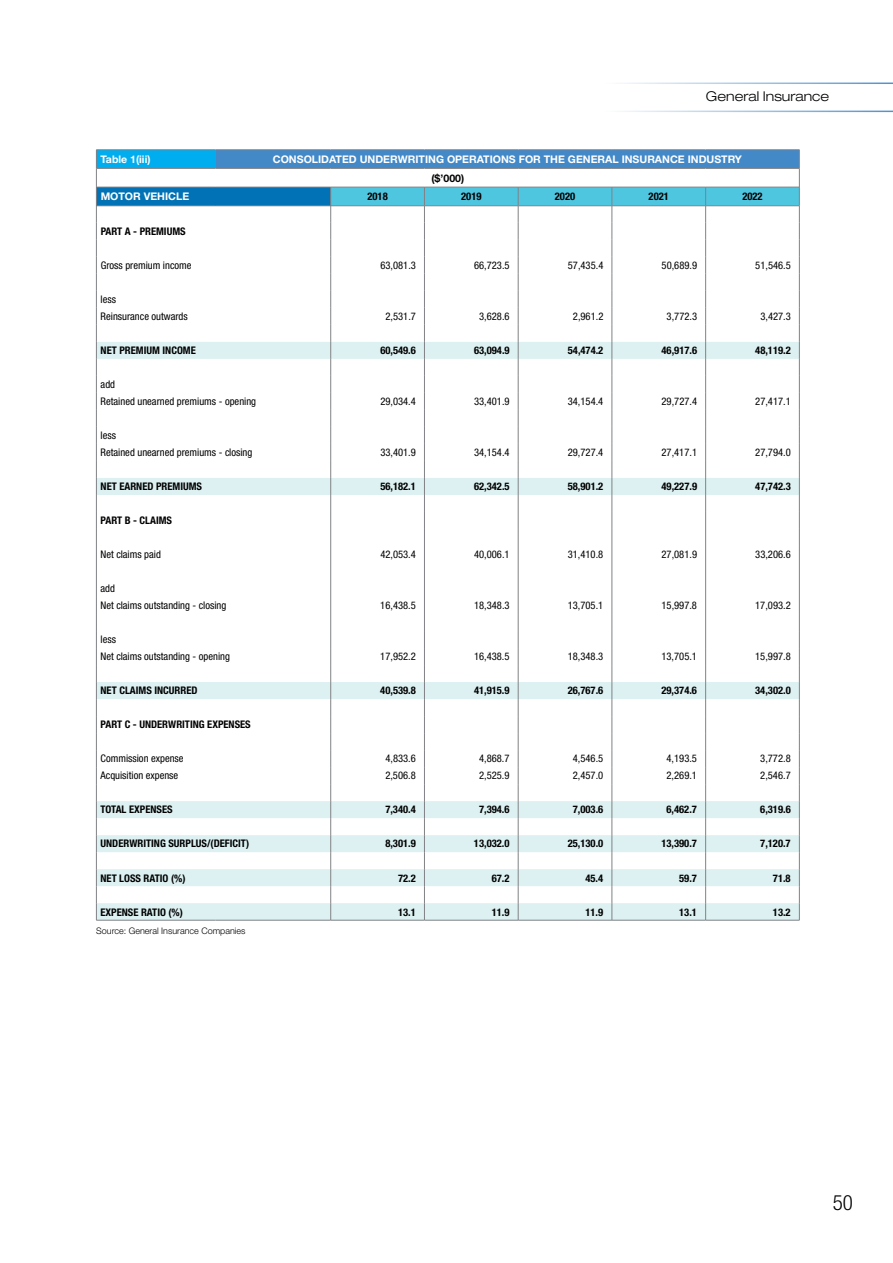
<style>
.page{position:relative;width:893px;height:1263px;background:#fff}
.page>*{position:absolute;margin:0;border:0;box-sizing:border-box;transform-origin:0 0}
.t1{font:300 condensed 21px "Helvetica Neue LT Std";color:#000}
.t2{font:300 expanded 13.5px "Helvetica Neue LT Std";color:#000}
.t3{font:condensed 10.5px/17px "Helvetica Neue LT Std";color:#000}
.t4{font:700 condensed 10.5px "Helvetica Neue LT Std";color:#000}
.t5{font:700 10.5px "Helvetica Neue LT Std";color:#fff}
.t6{font:700 10.5px "Helvetica Neue LT Std";color:#000}
.t7{font:300 9px "Helvetica Neue LT Std";color:#000}
</style>
<div class="page">
<div style="left:96px;top:150px;width:120px;height:18px;background:#00aeef"></div>
<div style="left:216px;top:150px;width:583px;height:18px;background:#4389c8"></div>
<div style="left:96px;top:187px;width:235px;height:19px;background:#0072b5"></div>
<svg style="left:97px;top:342px;width:233px;height:578px"></svg>
<hr style="left:216px;top:149px;width:115px;height:1px;background:#808285">
<hr style="left:331px;top:149px;width:93px;height:1px;background:#808285">
<hr style="left:424px;top:149px;width:94px;height:1px;background:#808285">
<hr style="left:518px;top:149px;width:94px;height:1px;background:#808285">
<hr style="left:612px;top:149px;width:94px;height:1px;background:#808285">
<hr style="left:706px;top:149px;width:93px;height:1px;background:#808285">
<hr style="left:216px;top:168px;width:115px;height:1px;background:#808285">
<hr style="left:96px;top:187px;width:120px;height:1px;background:#808285">
<hr style="left:216px;top:187px;width:115px;height:1px;background:#808285">
<svg style="left:330px;top:150px;width:470px;height:770px"></svg>
<hr style="left:96px;top:920px;width:120px;height:1px;background:#808285">
<hr style="left:216px;top:920px;width:115px;height:1px;background:#808285">
<hr style="left:331px;top:920px;width:93px;height:1px;background:#808285">
<hr style="left:424px;top:920px;width:94px;height:1px;background:#808285">
<hr style="left:518px;top:920px;width:94px;height:1px;background:#808285">
<hr style="left:612px;top:920px;width:94px;height:1px;background:#808285">
<hr style="left:706px;top:920px;width:93px;height:1px;background:#808285">
<hr style="left:97px;top:205px;width:119px;height:1px;background:#808285">
<hr style="left:216px;top:205px;width:115px;height:1px;background:#808285">
<hr style="left:96px;top:149px;width:120px;height:1px;background:#808285">
<svg style="left:96px;top:150px;width:1px;height:770px"></svg>
<svg style="left:215px;top:150px;width:1px;height:18px"></svg>
<hr style="left:96px;top:168px;width:120px;height:1px;background:#808285">
<svg style="left:620px;top:83px;width:273px;height:29px"></svg>
<p class="t2" style="left:706px;top:88px;width:125px">General Insurance</p>
<p class="t5" style="left:101px;top:153px;width:51px">Table 1(iii)</p>
<p class="t5" style="left:273px;top:153px;width:471px">CONSOLIDATED UNDERWRITING OPERATIONS FOR THE GENERAL INSURANCE INDUSTRY</p>
<p class="t6" style="left:431px;top:171px;width:34px">($’000)</p>
<p class="t5" style="left:101px;top:190px;width:90px">MOTOR VEHICLE</p>
<p class="t4" style="left:367px;top:190px;width:22px">2018</p>
<p class="t4" style="left:461px;top:190px;width:22px">2019</p>
<p class="t4" style="left:555px;top:190px;width:22px">2020</p>
<p class="t4" style="left:649px;top:190px;width:22px">2021</p>
<p class="t4" style="left:742px;top:190px;width:22px">2022</p>
<p class="t4" style="left:101px;top:225px;width:87px">PART A - PREMIUMS</p>
<p class="t3" style="left:101px;top:257px;width:92px">Gross premium income</p>
<p class="t3" style="left:380px;top:257px;width:37px">63,081.3</p>
<p class="t3" style="left:474px;top:257px;width:37px">66,723.5</p>
<p class="t3" style="left:568px;top:257px;width:37px">57,435.4</p>
<p class="t3" style="left:662px;top:257px;width:37px">50,689.9</p>
<p class="t3" style="left:755px;top:257px;width:37px">51,546.5</p>
<p class="t3" style="left:101px;top:291px;width:89px">less<br>Reinsurance outwards</p>
<p class="t3" style="left:385px;top:308px;width:32px">2,531.7</p>
<p class="t3" style="left:479px;top:308px;width:32px">3,628.6</p>
<p class="t3" style="left:573px;top:308px;width:32px">2,961.2</p>
<p class="t3" style="left:667px;top:308px;width:32px">3,772.3</p>
<p class="t3" style="left:760px;top:308px;width:32px">3,427.3</p>
<p class="t4" style="left:101px;top:344px;width:97px">NET PREMIUM INCOME</p>
<p class="t4" style="left:380px;top:344px;width:37px">60,549.6</p>
<p class="t4" style="left:474px;top:344px;width:37px">63,094.9</p>
<p class="t4" style="left:568px;top:344px;width:37px">54,474.2</p>
<p class="t4" style="left:662px;top:344px;width:37px">46,917.6</p>
<p class="t4" style="left:755px;top:344px;width:37px">48,119.2</p>
<p class="t3" style="left:101px;top:376px;width:157px">add<br>Retained unearned premiums - opening</p>
<p class="t3" style="left:380px;top:393px;width:37px">29,034.4</p>
<p class="t3" style="left:474px;top:393px;width:37px">33,401.9</p>
<p class="t3" style="left:568px;top:393px;width:37px">34,154.4</p>
<p class="t3" style="left:661px;top:393px;width:37px">29,727.4</p>
<p class="t3" style="left:755px;top:393px;width:37px">27,417.1</p>
<p class="t3" style="left:101px;top:427px;width:153px">less<br>Retained unearned premiums - closing</p>
<p class="t3" style="left:380px;top:444px;width:37px">33,401.9</p>
<p class="t3" style="left:474px;top:444px;width:37px">34,154.4</p>
<p class="t3" style="left:568px;top:444px;width:37px">29,727.4</p>
<p class="t3" style="left:661px;top:444px;width:37px">27,417.1</p>
<p class="t3" style="left:755px;top:444px;width:37px">27,794.0</p>
<p class="t4" style="left:101px;top:480px;width:103px">NET EARNED PREMIUMS</p>
<p class="t4" style="left:380px;top:480px;width:37px">56,182.1</p>
<p class="t4" style="left:474px;top:480px;width:37px">62,342.5</p>
<p class="t4" style="left:568px;top:480px;width:37px">58,901.2</p>
<p class="t4" style="left:661px;top:480px;width:37px">49,227.9</p>
<p class="t4" style="left:755px;top:480px;width:37px">47,742.3</p>
<p class="t4" style="left:101px;top:514px;width:73px">PART B - CLAIMS</p>
<p class="t3" style="left:101px;top:546px;width:62px">Net claims paid</p>
<p class="t3" style="left:380px;top:546px;width:37px">42,053.4</p>
<p class="t3" style="left:474px;top:546px;width:37px">40,006.1</p>
<p class="t3" style="left:568px;top:546px;width:37px">31,410.8</p>
<p class="t3" style="left:661px;top:546px;width:37px">27,081.9</p>
<p class="t3" style="left:755px;top:546px;width:37px">33,206.6</p>
<p class="t3" style="left:101px;top:580px;width:127px">add<br>Net claims outstanding - closing</p>
<p class="t3" style="left:380px;top:597px;width:37px">16,438.5</p>
<p class="t3" style="left:474px;top:597px;width:37px">18,348.3</p>
<p class="t3" style="left:568px;top:597px;width:37px">13,705.1</p>
<p class="t3" style="left:661px;top:597px;width:37px">15,997.8</p>
<p class="t3" style="left:755px;top:597px;width:37px">17,093.2</p>
<p class="t3" style="left:101px;top:631px;width:131px">less<br>Net claims outstanding - opening</p>
<p class="t3" style="left:380px;top:648px;width:37px">17,952.2</p>
<p class="t3" style="left:474px;top:648px;width:37px">16,438.5</p>
<p class="t3" style="left:568px;top:648px;width:37px">18,348.3</p>
<p class="t3" style="left:661px;top:648px;width:37px">13,705.1</p>
<p class="t3" style="left:755px;top:648px;width:37px">15,997.8</p>
<p class="t4" style="left:101px;top:684px;width:98px">NET CLAIMS INCURRED</p>
<p class="t4" style="left:380px;top:684px;width:37px">40,539.8</p>
<p class="t4" style="left:474px;top:684px;width:37px">41,915.9</p>
<p class="t4" style="left:568px;top:684px;width:37px">26,767.6</p>
<p class="t4" style="left:661px;top:684px;width:37px">29,374.6</p>
<p class="t4" style="left:755px;top:684px;width:37px">34,302.0</p>
<p class="t4" style="left:101px;top:718px;width:152px">PART C - UNDERWRITING EXPENSES</p>
<p class="t3" style="left:101px;top:750px;width:85px">Commission expense</p>
<p class="t3" style="left:385px;top:750px;width:32px">4,833.6</p>
<p class="t3" style="left:479px;top:750px;width:32px">4,868.7</p>
<p class="t3" style="left:573px;top:750px;width:32px">4,546.5</p>
<p class="t3" style="left:666px;top:750px;width:32px">4,193.5</p>
<p class="t3" style="left:760px;top:750px;width:32px">3,772.8</p>
<p class="t3" style="left:101px;top:767px;width:79px">Acquisition expense</p>
<p class="t3" style="left:385px;top:767px;width:32px">2,506.8</p>
<p class="t3" style="left:479px;top:767px;width:32px">2,525.9</p>
<p class="t3" style="left:573px;top:767px;width:32px">2,457.0</p>
<p class="t3" style="left:666px;top:767px;width:32px">2,269.1</p>
<p class="t3" style="left:760px;top:767px;width:32px">2,546.7</p>
<p class="t4" style="left:101px;top:803px;width:74px">TOTAL EXPENSES</p>
<p class="t4" style="left:385px;top:803px;width:32px">7,340.4</p>
<p class="t4" style="left:479px;top:803px;width:32px">7,394.6</p>
<p class="t4" style="left:573px;top:803px;width:32px">7,003.6</p>
<p class="t4" style="left:666px;top:803px;width:32px">6,462.7</p>
<p class="t4" style="left:760px;top:803px;width:32px">6,319.6</p>
<p class="t4" style="left:101px;top:837px;width:150px">UNDERWRITING SURPLUS/(DEFICIT)</p>
<p class="t4" style="left:385px;top:837px;width:32px">8,301.9</p>
<p class="t4" style="left:474px;top:837px;width:37px">13,032.0</p>
<p class="t4" style="left:568px;top:837px;width:37px">25,130.0</p>
<p class="t4" style="left:661px;top:837px;width:37px">13,390.7</p>
<p class="t4" style="left:760px;top:837px;width:32px">7,120.7</p>
<p class="t4" style="left:101px;top:871px;width:87px">NET LOSS RATIO (%)</p>
<p class="t4" style="left:398px;top:871px;width:19px">72.2</p>
<p class="t4" style="left:492px;top:871px;width:19px">67.2</p>
<p class="t4" style="left:585px;top:871px;width:19px">45.4</p>
<p class="t4" style="left:679px;top:871px;width:19px">59.7</p>
<p class="t4" style="left:773px;top:871px;width:19px">71.8</p>
<p class="t4" style="left:101px;top:905px;width:84px">EXPENSE RATIO (%)</p>
<p class="t4" style="left:398px;top:905px;width:19px">13.1</p>
<p class="t4" style="left:492px;top:905px;width:19px">11.9</p>
<p class="t4" style="left:585px;top:905px;width:19px">11.9</p>
<p class="t4" style="left:679px;top:905px;width:19px">13.1</p>
<p class="t4" style="left:773px;top:905px;width:19px">13.2</p>
<p class="t7" style="left:96px;top:925px;width:151px">Source: General Insurance Companies</p>
<h1 class="t1" style="left:833px;top:1191px;width:22px">50</h1>
</div>
